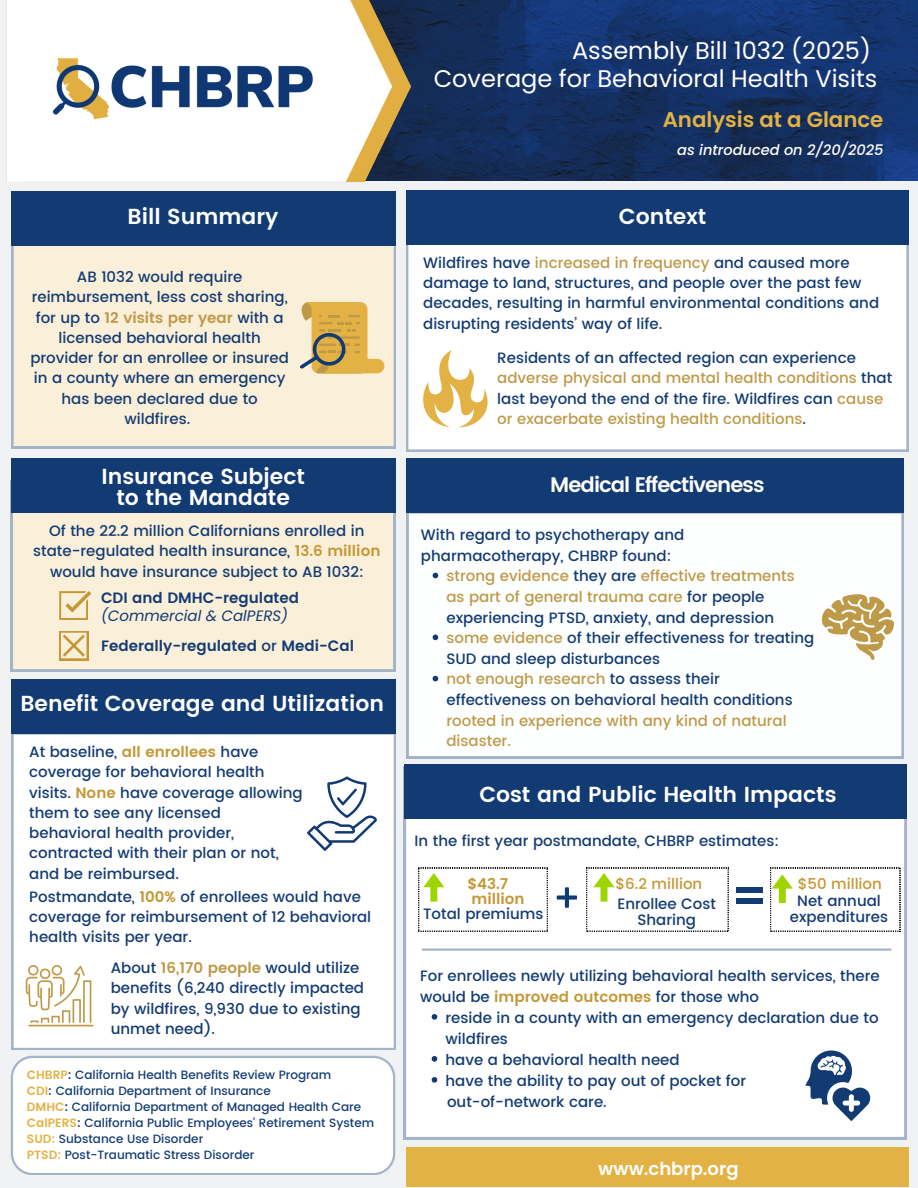
<style>
.page{position:relative;width:918px;height:1188px;background:#f0f2f3}
.page>*{position:absolute;margin:0;border:0;box-sizing:border-box;transform-origin:0 0}
.t1{font:24px/28.2px "Poppins";color:#fff;text-align:right}
.t2{font:600 21.75px/21.3px "Poppins";color:#fff;text-align:center}
.t3{font:600 21.75px "Poppins";color:#fdfefe}
.t4{font:600 21.3px "Poppins";color:#e3b244}
.t5{font:600 21px "Poppins";letter-spacing:-.045em;color:#fff}
.t6{font:600 18px "Poppins";color:#fff}
.t7{font:500 15px/20.2px "Poppins";color:#133b73}
.t8{font:500 15px/20.2px "Poppins";color:#123b73}
.t9{font:500 15px/20.7px "Poppins";color:#be9948}
.t10{font:600 15px "Poppins";color:#133b73}
.t11{font:500 15px "Poppins";color:#c49734}
.t12{font:italic 15px "Poppins";color:#133b73}
.t13{font:600 15px "Poppins";color:#c49734}
.t14{font:italic 500 14.55px "Poppins";color:#fff}
.t15{font:500 12px "Poppins";color:#133b73}
.s1{font-weight:600;color:#be9948}
.s2{font-weight:600;color:#c49734}
.s3{font-weight:500}
.s4{font-weight:600;color:#e3b244}
.s5{font-weight:600}
.s6{font-weight:600;color:#e4b244}
.s7{color:#be9948}
.s8{color:#123b73}
.s9{color:#133b73}
</style>
<div class="page">
<div style="left:406px;top:245px;width:503px;height:207px;background:#fff"></div>
<div style="left:407px;top:511px;width:497px;height:247px;background:#fdfefe"></div>
<div style="left:406px;top:190px;width:503px;height:55px;background:#133b73"></div>
<div style="left:406px;top:458px;width:497px;height:55px;background:#133b73"></div>
<div style="left:11px;top:246px;width:385px;height:202px;background:#faf0da"></div>
<svg style="left:300px;top:302px;width:84px;height:71px;background:#d7b86f"></svg>
<div style="left:11px;top:513px;width:384px;height:158px;background:#faf0da"></div>
<div style="left:11px;top:191px;width:385px;height:55px;background:#133b73"></div>
<div style="left:11px;top:458px;width:384px;height:55px;background:#133b73"></div>
<div style="left:406px;top:1148px;width:503px;height:39px;background:#e3b244"></div>
<div style="left:11px;top:1056px;width:384px;height:119px;background:#fff"></div>
<div style="left:11px;top:732px;width:385px;height:318px;background:#fff"></div>
<div style="left:11px;top:679px;width:384px;height:55px;background:#133b73"></div>
<img style="left:418px;top:0;width:500px;height:181px">
<img style="left:7px;top:0;width:411px;height:182px">
<svg style="left:433px;top:573px;width:5px;height:5px"></svg>
<svg style="left:433px;top:635px;width:5px;height:5px"></svg>
<svg style="left:433px;top:676px;width:5px;height:5px"></svg>
<svg style="left:822px;top:594px;width:72px;height:66px"></svg>
<div style="left:404px;top:819px;width:502px;height:320px;background:#fff"></div>
<svg style="left:307px;top:776px;width:70px;height:75px"></svg>
<svg style="left:423px;top:350px;width:64px;height:77px"></svg>
<svg style="left:432px;top:1014px;width:5px;height:6px"></svg>
<svg style="left:432px;top:1056px;width:5px;height:6px"></svg>
<svg style="left:432px;top:1077px;width:5px;height:6px"></svg>
<svg style="left:805px;top:1050px;width:65px;height:71px"></svg>
<svg style="left:59px;top:631px;width:29px;height:29px"></svg>
<svg style="left:59px;top:591px;width:32px;height:29px"></svg>
<div style="left:404px;top:764px;width:502px;height:55px;background:#133b73"></div>
<div style="left:557px;top:895px;width:20px;height:5px;background:#133b73"></div>
<hr style="left:565px;top:887px;width:4px;height:21px;background:#133b73">
<svg style="left:770px;top:868px;width:130px;height:64px"></svg>
<div style="left:736px;top:887px;width:27px;height:6px;background:#133b73"></div>
<div style="left:736px;top:898px;width:27px;height:6px;background:#133b73"></div>
<svg style="left:418px;top:868px;width:130px;height:64px"></svg>
<svg style="left:586px;top:868px;width:143px;height:64px"></svg>
<hr style="left:422px;top:948px;width:469px;height:3px;background:#a3b4c8">
<hr style="left:28px;top:1025px;width:65px;height:1px;background:#be9948">
<svg style="left:26px;top:965px;width:65px;height:58px"></svg>
<h1 class="t3" style="left:128px;top:204px;width:152px">Bill Summary</h1>
<p class="t7" style="left:30px;top:267px;width:260px;text-align:center">AB 1032 would require reimbursement, less cost sharing, for up to <span class="s1">12 visits per year</span> with a licensed behavioral health provider for an enrollee or insured in a county where an emergency has been declared due to wildfires.</p>
<h5 class="t2" style="left:101px;top:466px;width:205px">Insurance Subject to the Mandate</h5>
<p class="t7" style="left:33px;top:521px;width:349px;text-align:center">Of the 22.2 million Californians enrolled in state-regulated health insurance, <span class="s2">13.6 million </span>would have insurance subject to AB 1032:</p>
<p class="t10" style="left:101px;top:589px;width:200px">CDI and DMHC-regulated</p>
<p class="t12" style="left:101px;top:605px;width:188px">(Commercial &amp; CalPERS)</p>
<p class="t10" style="left:101px;top:637px;width:255px">Federally-regulated <span class="s3">or</span> Medi-Cal</p>
<p class="t2" style="left:20px;top:693px;width:365px">Benefit Coverage and Utilization</p>
<p class="t7" style="left:29px;top:742px;width:275px">At baseline, <span class="s2">all enrollees</span> have coverage for behavioral health visits. <span class="s2">None</span> have coverage allowing them to see any licensed behavioral health provider, contracted with their plan or not, and be reimbursed.</p>
<h5 class="t7" style="left:29px;top:887px;width:343px">Postmandate, <span class="s2">100%</span> of enrollees would have coverage for reimbursement of 12 behavioral health visits per year.</h5>
<h5 class="t8" style="left:111px;top:958px;width:255px">About <span class="s1">16,170 people</span> would utilize benefits (6,240 directly impacted by wildfires, 9,930 due to existing unmet need).</h5>
<h5 class="t15" style="left:27px;top:1068px;width:306px"><span class="s4">CHBRP</span><span class="s5">:</span> California Health Benefits Review Program</h5>
<p class="t15" style="left:27px;top:1084px;width:245px"><span class="s4">CDI</span><span class="s5">:</span> California Department of Insurance</p>
<h5 class="t15" style="left:27px;top:1100px;width:336px"><span class="s4">DMHC</span><span class="s5">:</span> California Department of Managed Health Care</h5>
<p class="t15" style="left:27px;top:1116px;width:349px"><span class="s6">CalPERS</span><span class="s5">:</span> California Public Employees' Retirement System</p>
<h5 class="t15" style="left:27px;top:1132px;width:178px"><span class="s6">SUD:</span> Substance Use Disorder</h5>
<p class="t15" style="left:27px;top:1148px;width:229px"><span class="s6">PTSD:</span> Post-Traumatic Stress Disorder</p>
<h5 class="t1" style="left:434px;top:37px;width:445px">Assembly Bill 1032 (2025)<br>Coverage for Behavioral Health Visits</h5>
<h1 class="t4" style="left:663px;top:105px;width:222px">Analysis at a Glance</h1>
<h5 class="t14" style="left:677px;top:139px;width:208px">as introduced on 2/20/2025</h5>
<p class="t2" style="left:619px;top:206px;width:89px">Context</p>
<h5 class="t7" style="left:423px;top:252px;width:457px">Wildfires have <span class="s7">increased in frequency</span> and caused more damage to land, structures, and people over the past few decades, resulting in harmful environmental conditions and disrupting residents’ way of life.</h5>
<h5 class="t7" style="left:497px;top:348px;width:397px">Residents of an affected region can experience <span class="s7">adverse physical and mental health conditions</span> that last beyond the end of the fire. Wildfires can <span class="s7">cause or exacerbate existing health conditions</span>.</h5>
<p class="t5" style="left:550px;top:472px;width:216px">Medical Effectiveness</p>
<h3 class="t8" style="left:421px;top:525px;width:265px;line-height:20.7px">With regard to psychotherapy and pharmacotherapy, CHBRP found:</h3>
<h5 class="t9" style="left:446px;top:566px;width:350px">strong evidence <span class="s8">they are</span> effective treatments as part of general trauma care <span class="s8">for people experiencing PTSD, anxiety, and depression</span></h5>
<h2 class="t7" style="left:446px;top:628px;width:369px;line-height:20.7px"><span class="s7">some evidence</span> of their effectiveness for treating<br><span class="s8">SUD and sleep disturbances</span></h2>
<h1 class="t9" style="left:446px;top:669px;width:348px">not enough research <span class="s8">to assess their effectiveness on</span> <span class="s9">behavioral health conditions </span>rooted in experience with any kind of natural disaster.</h1>
<p class="t2" style="left:479px;top:783px;width:359px">Cost and Public Health Impacts</p>
<h1 class="t7" style="left:415px;top:830px;width:366px">In the first year postmandate, CHBRP estimates:</h1>
<h5 class="t13" style="left:467px;top:875px;width:42px">$43.7</h5>
<h3 class="t11" style="left:798px;top:875px;width:86px">$50 million</h3>
<h5 class="t13" style="left:471px;top:890px;width:55px">million</h5>
<p class="t7" style="left:423px;top:903px;width:122px">Total premiums</p>
<p class="t11" style="left:616px;top:875px;width:88px">$6.2 million</p>
<p class="t7" style="left:617px;top:896px;width:100px;line-height:15.8px;text-align:center">Enrollee Cost<br>Sharing</p>
<p class="t7" style="left:790px;top:893px;width:100px;line-height:15.8px;text-align:center">Net annual expenditures</p>
<h6 class="t8" style="left:420px;top:965px;width:461px;line-height:21px">For enrollees newly utilizing behavioral health services, there would be <span class="s2">improved outcomes</span> for those who</h6>
<p class="t8" style="left:446px;top:1007px;width:435px;line-height:21px">reside in a county with an emergency declaration due to wildfires</p>
<p class="t8" style="left:446px;top:1049px;width:236px">have a behavioral health need</p>
<h5 class="t8" style="left:446px;top:1070px;width:302px">have the ability to pay out of pocket for</h5>
<h1 class="t8" style="left:447px;top:1091px;width:161px">out-of-network care.</h1>
<h5 class="t6" style="left:598px;top:1156px;width:142px">www.chbrp.org</h5>
</div>
